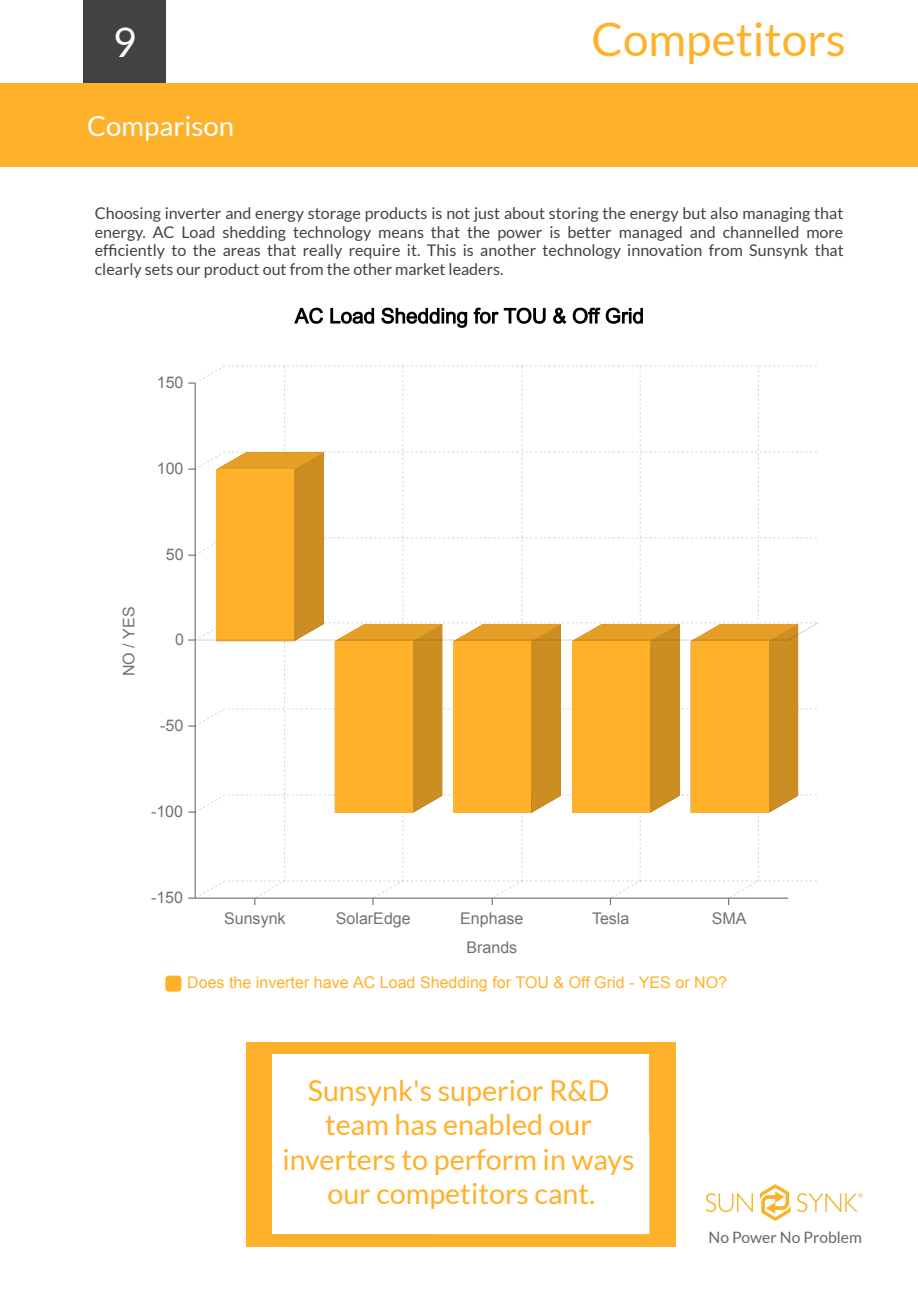
<style>
.page{position:relative;width:918px;height:1299px;background:#fff}
.page>*{position:absolute;margin:0;border:0;box-sizing:border-box;transform-origin:0 0}
.t1{font:45.9px "Lato";color:#ffb12a}
.t2{font:40.65px "Lato";color:#fafbff}
.t3{font:28.65px/34.5px "Lato";color:#ffb12a;text-align:center}
.t4{font:27.6px "Lato";color:#fff}
.t5{font:16.05px/18.5px "Lato";color:#424242;text-align:justify}
.t6{font:16.05px "Arial";color:#717274}
.t7{font:16.05px "Arial";color:#ffb12a}
.t8{font:15.75px "Lato";color:#666}
</style>
<div class="page">
<div style="left:246px;top:1042px;width:430px;height:205px;background:#ffb12a"></div>
<div style="left:273px;top:1055px;width:376px;height:179px;background:#fff"></div>
<div style="left:439px;top:1134px;width:210px;height:100px;background:#fff"></div>
<div style="left:0;top:83px;width:918px;height:84px;background:#ffb12a"></div>
<div style="left:83px;top:0;width:82px;height:83px;background:#424242"></div>
<img style="left:706px;top:1185px;width:156px;height:35px">
<svg style="left:294px;top:308px;width:349px;height:20px"></svg>
<svg style="left:188px;top:365px;width:630px;height:540px"></svg>
<hr style="left:195px;top:383px;width:1px;height:515px;background:#717274">
<hr style="left:195px;top:898px;width:593px;height:1px;background:#717274">
<svg style="left:165px;top:976px;width:16px;height:16px"></svg>
<h2 class="t2" style="left:113px;top:17px;width:25px">9</h2>
<h3 class="t4" style="left:87px;top:108px;width:148px">Comparison</h3>
<h1 class="t1" style="left:592px;top:11px;width:256px">Competitors</h1>
<p class="t5" style="left:95px;top:204px;width:750px">Choosing inverter and energy storage products is not just about storing the energy but also managing that energy. AC Load shedding technology means that the power is better managed and channelled more efficiently to the areas that really require it. This is another technology innovation from Sunsynk that clearly sets our product out from the other market leaders.</p>
<p class="t6" style="left:157px;top:373px;width:28px">150</p>
<p class="t6" style="left:157px;top:459px;width:28px">100</p>
<p class="t6" style="left:120px;top:676px;width:71px;rotate:-90deg">NO / YES</p>
<p class="t6" style="left:166px;top:545px;width:19px">50</p>
<p class="t6" style="left:175px;top:631px;width:10px">0</p>
<p class="t6" style="left:160px;top:717px;width:25px">-50</p>
<p class="t6" style="left:151px;top:803px;width:34px">-100</p>
<p class="t6" style="left:151px;top:888px;width:34px">-150</p>
<p class="t6" style="left:224px;top:909px;width:63px">Sunsynk</p>
<p class="t6" style="left:336px;top:909px;width:76px">SolarEdge</p>
<p class="t6" style="left:460px;top:909px;width:65px">Enphase</p>
<p class="t6" style="left:592px;top:909px;width:39px">Tesla</p>
<p class="t6" style="left:712px;top:909px;width:36px">SMA</p>
<p class="t6" style="left:466px;top:939px;width:52px">Brands</p>
<p class="t7" style="left:187px;top:973px;width:542px">Does the inverter have AC Load Shedding for TOU &amp; Off Grid - YES or NO?</p>
<h3 class="t3" style="left:282px;top:1072px;width:354px">Sunsynk's superior R&amp;D team has enabled our inverters to perform in ways our competitors cant.</h3>
<p class="t8" style="left:709px;top:1227px;width:155px">No Power No Problem</p>
</div>
